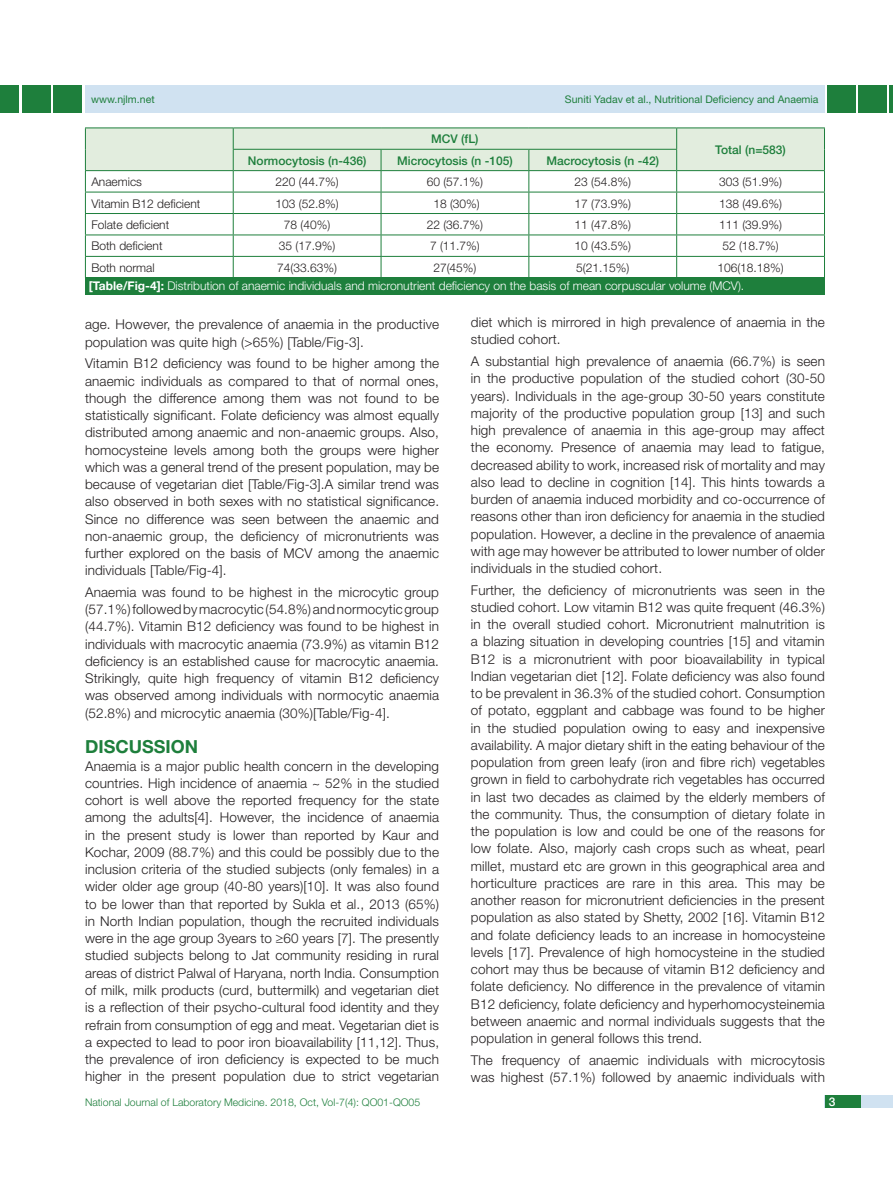
<style>
.page{position:relative;width:893px;height:1191px;background:#fff}
.page>*{position:absolute;margin:0;border:0;box-sizing:border-box;transform-origin:0 0}
.Heading{font:700 18px "Helvetica Neue";color:#1e7f3c}
.Body_Text{font:300 13.5px/17.2px "Helvetica Neue";letter-spacing:.01em;color:#231f20;text-align:justify}
.Table_text{font:300 12px "Helvetica Neue";color:#231f20}
.Table_text-2{font:300 12px "Helvetica Neue";color:#fff}
.t1{font:500 12px "Helvetica Neue";color:#1e7f3c}
.t2{font:500 12px "Helvetica Neue";color:#fff}
.t3{font:300 10.5px "Helvetica Neue";color:#1e7f3c}
.t4{font:10.5px "Helvetica Neue";color:#1e7f3c}
.s1{font-weight:700}
</style>
<div class="page">
<div style="left:85px;top:85px;width:740px;height:28px;background:#d0e2f1"></div>
<div style="left:0;top:85px;width:19px;height:28px;background:#1e7f3c"></div>
<div style="left:22px;top:85px;width:29px;height:28px;background:#1e7f3c"></div>
<hr style="left:889px;top:85px;width:4px;height:28px;background:#1e7f3c">
<div style="left:858px;top:85px;width:29px;height:28px;background:#1e7f3c"></div>
<div style="left:825px;top:1095px;width:68px;height:13px;background:#d0e2f1"></div>
<div style="left:825px;top:1095px;width:35px;height:13px;background:#1e7f3c"></div>
<div style="left:53px;top:85px;width:29px;height:28px;background:#1e7f3c"></div>
<div style="left:827px;top:85px;width:29px;height:28px;background:#1e7f3c"></div>
<div style="left:85px;top:277px;width:740px;height:17px;background:#1e7f3c"></div>
<svg style="left:85px;top:128px;width:740px;height:149px"></svg>
<hr style="left:529px;top:170px;width:148px;height:1px;background:#1e7f3c">
<p class="t4" style="left:91px;top:93px;width:65px">www.njlm.net</p>
<p class="t4" style="left:565px;top:93px;width:255px">Suniti Yadav et al., Nutritional Deficiency and Anaemia</p>
<p class="t1" style="left:431px;top:132px;width:49px">MCV (fL)</p>
<p class="t1" style="left:248px;top:153px;width:120px">Normocytosis (n-436)</p>
<p class="t1" style="left:397px;top:153px;width:117px">Microcytosis (n -105)</p>
<p class="t1" style="left:546px;top:153px;width:114px">Macrocytosis (n -42)</p>
<p class="t1" style="left:715px;top:142px;width:72px">Total (n=583)</p>
<p class="Table_text" style="left:91px;top:174px;width:52px">Anaemics</p>
<p class="Table_text" style="left:276px;top:174px;width:65px">220 (44.7%)</p>
<p class="Table_text" style="left:427px;top:174px;width:58px">60 (57.1%)</p>
<p class="Table_text" style="left:574px;top:174px;width:58px">23 (54.8%)</p>
<p class="Table_text" style="left:719px;top:174px;width:65px">303 (51.9%)</p>
<p class="Table_text" style="left:91px;top:196px;width:110px">Vitamin B12 deficient</p>
<p class="Table_text" style="left:276px;top:196px;width:65px">103 (52.8%)</p>
<p class="Table_text" style="left:433px;top:196px;width:48px">18 (30%)</p>
<p class="Table_text" style="left:574px;top:196px;width:58px">17 (73.9%)</p>
<p class="Table_text" style="left:719px;top:196px;width:65px">138 (49.6%)</p>
<p class="Table_text" style="left:91px;top:217px;width:79px">Folate deficient</p>
<p class="Table_text" style="left:284px;top:217px;width:48px">78 (40%)</p>
<p class="Table_text" style="left:427px;top:217px;width:58px">22 (36.7%)</p>
<p class="Table_text" style="left:574px;top:217px;width:58px">11 (47.8%)</p>
<p class="Table_text" style="left:719px;top:217px;width:65px">111 (39.9%)</p>
<p class="Table_text" style="left:91px;top:239px;width:73px">Both deficient</p>
<p class="Table_text" style="left:279px;top:239px;width:58px">35 (17.9%)</p>
<p class="Table_text" style="left:430px;top:239px;width:51px">7 (11.7%)</p>
<p class="Table_text" style="left:574px;top:239px;width:58px">10 (43.5%)</p>
<p class="Table_text" style="left:722px;top:239px;width:58px">52 (18.7%)</p>
<p class="Table_text" style="left:91px;top:260px;width:65px">Both normal</p>
<p class="Table_text" style="left:277px;top:260px;width:61px">74(33.63%)</p>
<p class="Table_text" style="left:433px;top:260px;width:45px">27(45%)</p>
<p class="Table_text" style="left:576px;top:260px;width:55px">5(21.15%)</p>
<p class="Table_text" style="left:717px;top:260px;width:68px">106(18.18%)</p>
<p class="Table_text-2" style="left:89px;top:279px;width:657px"><span class="s1">[TABLE/FIG-4]:</span> Distribution of anaemic individuals and micronutrient deficiency on the basis of mean corpuscular volume (MCV).</p>
<p class="Body_Text" style="left:85px;top:316px;width:355px">age. However, the prevalence of anaemia in the productive population was quite high (&gt;65%) [Table/Fig-3].</p>
<p class="Body_Text" style="left:85px;top:354px;width:356px">Vitamin B12 deficiency was found to be higher among the anaemic individuals as compared to that of normal ones, though the difference among them was not found to be statistically significant. Folate deficiency was almost equally distributed among anaemic and non-anaemic groups. Also, homocysteine levels among both the groups were higher which was a general trend of the present population, may be because of vegetarian diet [Table/Fig-3].A similar trend was also observed in both sexes with no statistical significance.<br>Since no difference was seen between the anaemic and non-anaemic group, the deficiency of micronutrients was further explored on the basis of MCV among the anaemic individuals [Table/Fig-4].</p>
<p class="Body_Text" style="left:85px;top:583px;width:356px">Anaemia was found to be highest in the microcytic group (57.1%) followed by macrocytic (54.8%) and normocytic group (44.7%). Vitamin B12 deficiency was found to be highest in individuals with macrocytic anaemia (73.9%) as vitamin B12 deficiency is an established cause for macrocytic anaemia.<br>Strikingly, quite high frequency of vitamin B12 deficiency was observed among individuals with normocytic anaemia (52.8%) and microcytic anaemia (30%)[Table/Fig-4].</p>
<p class="Heading" style="left:85px;top:736px;width:12px">DISC</p>
<p class="Heading" style="left:129px;top:736px;width:25px">USSIO</p>
<p class="Heading" style="left:185px;top:736px;width:15px">N</p>
<p class="Body_Text" style="left:85px;top:757px;width:356px">Anaemia is a major public health concern in the developing countries. High incidence of anaemia ~ 52% in the studied cohort is well above the reported frequency for the state among the adults[4]. However, the incidence of anaemia in the present study is lower than reported by Kaur and Kochar, 2009 (88.7%) and this could be possibly due to the inclusion criteria of the studied subjects (only females) in a wider older age group (40-80 years)[10]. It was also found to be lower than that reported by Sukla et al., 2013 (65%) in North Indian population, though the recruited individuals were in the age group 3years to ≥60 years [7]. The presently studied subjects belong to Jat community residing in rural areas of district Palwal of Haryana, north India. Consumption of milk, milk products (curd, buttermilk) and vegetarian diet is a reflection of their psycho-cultural food identity and they refrain from consumption of egg and meat. Vegetarian diet is a expected to lead to poor iron bioavailability [11,12]. Thus, the prevalence of iron deficiency is expected to be much higher in the present population due to strict vegetarian</p>
<p class="Body_Text" style="left:471px;top:313px;width:356px">diet which is mirrored in high prevalence of anaemia in the studied cohort.</p>
<p class="Body_Text" style="left:471px;top:352px;width:356px">A substantial high prevalence of anaemia (66.7%) is seen in the productive population of the studied cohort (30-50 years). Individuals in the age-group 30-50 years constitute majority of the productive population group [13] and such high prevalence of anaemia in this age-group may affect the economy. Presence of anaemia may lead to fatigue, decreased ability to work, increased risk of mortality and may also lead to decline in cognition [14]. This hints towards a burden of anaemia induced morbidity and co-occurrence of reasons other than iron deficiency for anaemia in the studied population. However, a decline in the prevalence of anaemia with age may however be attributed to lower number of older individuals in the studied cohort.</p>
<p class="Body_Text" style="left:471px;top:581px;width:356px">Further, the deficiency of micronutrients was seen in the studied cohort. Low vitamin B12 was quite frequent (46.3%) in the overall studied cohort. Micronutrient malnutrition is a blazing situation in developing countries [15] and vitamin B12 is a micronutrient with poor bioavailability in typical Indian vegetarian diet [12]. Folate deficiency was also found to be prevalent in 36.3% of the studied cohort. Consumption of potato, eggplant and cabbage was found to be higher in the studied population owing to easy and inexpensive availability. A major dietary shift in the eating behaviour of the population from green leafy (iron and fibre rich) vegetables grown in field to carbohydrate rich vegetables has occurred in last two decades as claimed by the elderly members of the community. Thus, the consumption of dietary folate in the population is low and could be one of the reasons for low folate. Also, majorly cash crops such as wheat, pearl millet, mustard etc are grown in this geographical area and horticulture practices are rare in this area. This may be another reason for micronutrient deficiencies in the present population as also stated by Shetty, 2002 [16]. Vitamin B12 and folate deficiency leads to an increase in homocysteine levels [17]. Prevalence of high homocysteine in the studied cohort may thus be because of vitamin B12 deficiency and folate deficiency. No difference in the prevalence of vitamin B12 deficiency, folate deficiency and hyperhomocysteinemia between anaemic and normal individuals suggests that the population in general follows this trend.</p>
<p class="Body_Text" style="left:471px;top:1051px;width:355px">The frequency of anaemic individuals with microcytosis was highest (57.1%) followed by anaemic individuals with</p>
<p class="t3" style="left:85px;top:1096px;width:337px">National Journal of Laboratory Medicine. 2018, Oct, Vol-7(4): QO01-QO05</p>
<p class="t2" style="left:829px;top:1094px;width:8px">3</p>
</div>
